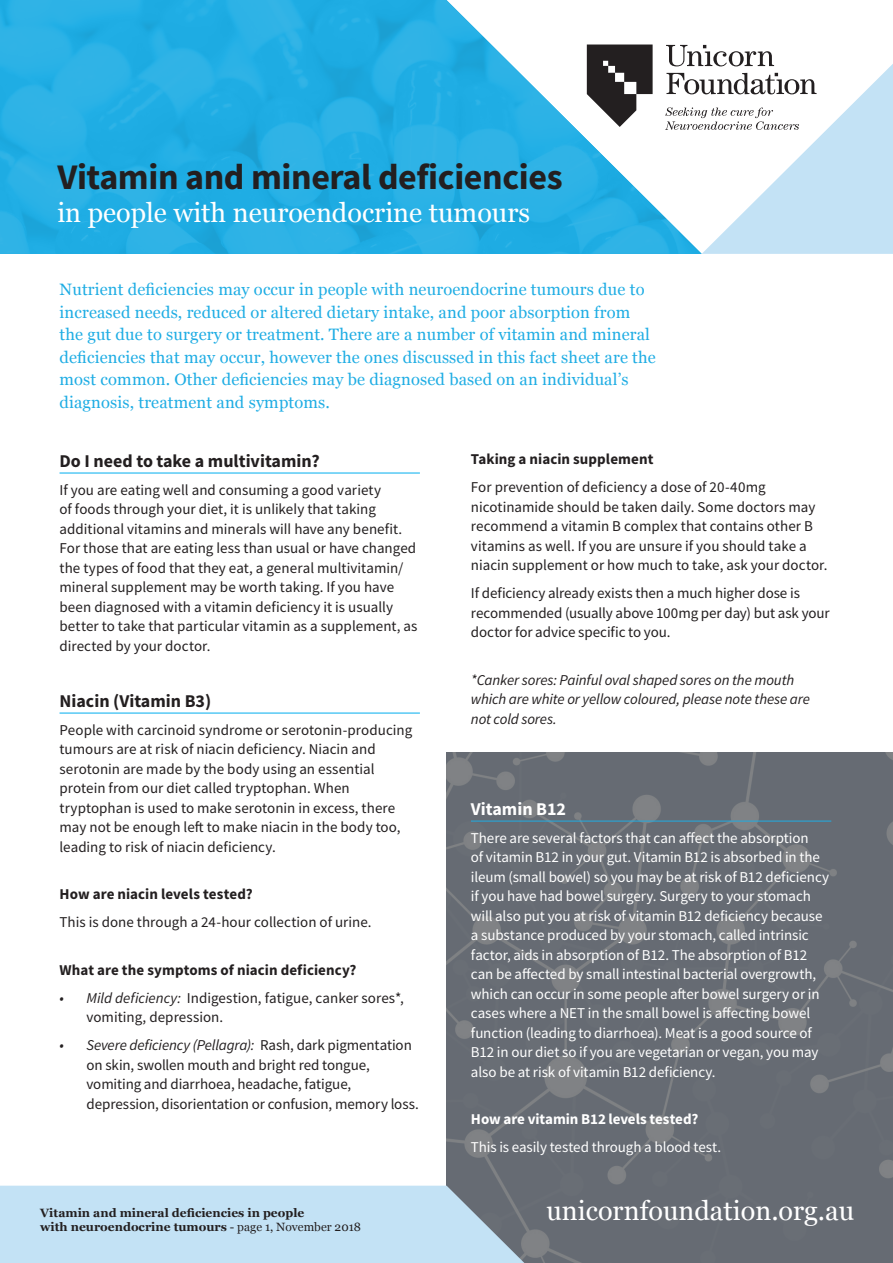
<style>
.page{position:relative;width:893px;height:1263px;background:#fff}
.page>*{position:absolute;margin:0;border:0;box-sizing:border-box;transform-origin:0 0}
.t1{font:700 36px "Source Sans Pro";letter-spacing:-.01em;color:#231f20}
.t2{font:27px "Georgia";color:#fff}
.Subtitles{font:700 18px "Source Sans Pro";color:#231f20}
.Subtitles-2{font:700 18px "Source Sans Pro";color:#fff}
.t3{font:16.5px/22.5px "Georgia";letter-spacing:.01em;color:#1fade4}
.Body_paragraph{font:15px/19.5px "Source Sans Pro";color:#231f20}
.t4{font:15px/19.5px "Source Sans Pro";letter-spacing:-.005em;color:#fff}
.t5{font:italic 15px/19.5px "Source Sans Pro";letter-spacing:-.01em;color:#231f20}
.Body_paragraph-2{font:700 15px "Source Sans Pro";letter-spacing:.005em;color:#231f20}
.t6{font:700 15px "Source Sans Pro";letter-spacing:-.005em;color:#fff}
.t7{font:700 12px "Georgia";color:#231f20}
.s1{font-style:italic}
.s2{font-weight:400}
</style>
<div class="page">
<img style="left:446px;top:753px;width:447px;height:510px">
<img style="left:0;top:0;width:688px;height:254px">
<svg style="left:0;top:1186px;width:524px;height:77px;background:#bcd9eb"></svg>
<hr style="left:60px;top:473px;width:360px;height:1px;background:#00aeef">
<hr style="left:60px;top:713px;width:360px;height:1px;background:#00aeef">
<hr style="left:471px;top:821px;width:360px;height:1px;background:#1fade4">
<svg style="left:587px;top:45px;width:66px;height:82px"></svg>
<svg style="left:665px;top:45px;width:228px;height:209px"></svg>
<p class="t1" style="left:57px;top:152px;width:507px">Vitamin and mineral deficiencies</p>
<p class="t2" style="left:57px;top:193px;width:474px">in people with neuroendocrine tumours</p>
<p class="t3" style="left:60px;top:278px;width:598px">Nutrient deficiencies may occur in people with neuroendocrine tumours due to increased needs, reduced or altered dietary intake, and poor absorption from the gut due to surgery or treatment. There are a number of vitamin and mineral deficiencies that may occur, however the ones discussed in this fact sheet are the most common. Other deficiencies may be diagnosed based on an individual’s diagnosis, treatment and symptoms.</p>
<p class="Subtitles" style="left:60px;top:448px;width:262px">Do I need to take a multivitamin?</p>
<p class="Body_paragraph" style="left:60px;top:480px;width:359px">If you are eating well and consuming a good variety<br>of foods through your diet, it is unlikely that taking additional vitamins and minerals will have any benefit.<br>For those that are eating less than usual or have changed the types of food that they eat, a general multivitamin/ mineral supplement may be worth taking. If you have been diagnosed with a vitamin deficiency it is usually better to take that particular vitamin as a supplement, as directed by your doctor.</p>
<p class="Subtitles" style="left:60px;top:688px;width:153px">Niacin (Vitamin B3)</p>
<p class="Body_paragraph" style="left:60px;top:720px;width:354px">People with carcinoid syndrome or serotonin-producing tumours are at risk of niacin deficiency. Niacin and serotonin are made by the body using an essential protein from our diet called tryptophan. When tryptophan is used to make serotonin in excess, there may not be enough left to make niacin in the body too, leading to risk of niacin deficiency.</p>
<p class="Body_paragraph-2" style="left:60px;top:884px;width:195px">How are niacin levels tested?</p>
<p class="Body_paragraph" style="left:60px;top:912px;width:314px">This is done through a 24-hour collection of urine.</p>
<p class="Body_paragraph-2" style="left:60px;top:960px;width:298px">What are the symptoms of niacin deficiency?</p>
<p class="Body_paragraph" style="left:87px;top:988px;width:319px;text-indent:-27px"><span class="s1">• Mild deficiency:</span> Indigestion, fatigue, canker sores*, vomiting, depression.</p>
<p class="Body_paragraph" style="left:87px;top:1035px;width:334px;text-indent:-27px"><span class="s1">• Severe deficiency (Pellagra):</span> Rash, dark pigmentation on skin, swollen mouth and bright red tongue, vomiting and diarrhoea, headache, fatigue, depression, disorientation or confusion, memory loss.</p>
<p class="Body_paragraph-2" style="left:471px;top:449px;width:184px">Taking a niacin supplement</p>
<p class="Body_paragraph" style="left:471px;top:478px;width:358px">For prevention of deficiency a dose of 20-40mg nicotinamide should be taken daily. Some doctors may recommend a vitamin B complex that contains other B vitamins as well. If you are unsure if you should take a niacin supplement or how much to take, ask your doctor.</p>
<p class="Body_paragraph" style="left:471px;top:584px;width:360px">If deficiency already exists then a much higher dose is recommended (usually above 100mg per day) but ask your doctor for advice specific to you.</p>
<p class="t5" style="left:471px;top:670px;width:340px">*Canker sores: Painful oval shaped sores on the mouth which are white or yellow coloured, please note these are not cold sores.</p>
<p class="Subtitles-2" style="left:471px;top:796px;width:97px">Vitamin B12</p>
<p class="t4" style="left:471px;top:828px;width:360px">There are several factors that can affect the absorption<br>of vitamin B12 in your gut. Vitamin B12 is absorbed in the ileum (small bowel) so you may be at risk of B12 deficiency if you have had bowel surgery. Surgery to your stomach will also put you at risk of vitamin B12 deficiency because a substance produced by your stomach, called intrinsic factor, aids in absorption of B12. The absorption of B12 can be affected by small intestinal bacterial overgrowth, which can occur in some people after bowel surgery or in cases where a NET in the small bowel is affecting bowel function (leading to diarrhoea). Meat is a good source of B12 in our diet so if you are vegetarian or vegan, you may also be at risk of vitamin B12 deficiency.</p>
<p class="t6" style="left:471px;top:1109px;width:229px">How are vitamin B12 levels tested?</p>
<p class="t4" style="left:471px;top:1137px;width:252px">This is easily tested through a blood test.</p>
<p class="t7" style="left:40px;top:1204px;width:266px">Vitamin and mineral deficiencies in people</p>
<p class="t2" style="left:546px;top:1191px;width:309px">unicornfoundation.org.au</p>
<p class="t7" style="left:40px;top:1217px;width:322px">with neuroendocrine tumours <span class="s2">- page 1, November 2018</span></p>
</div>
